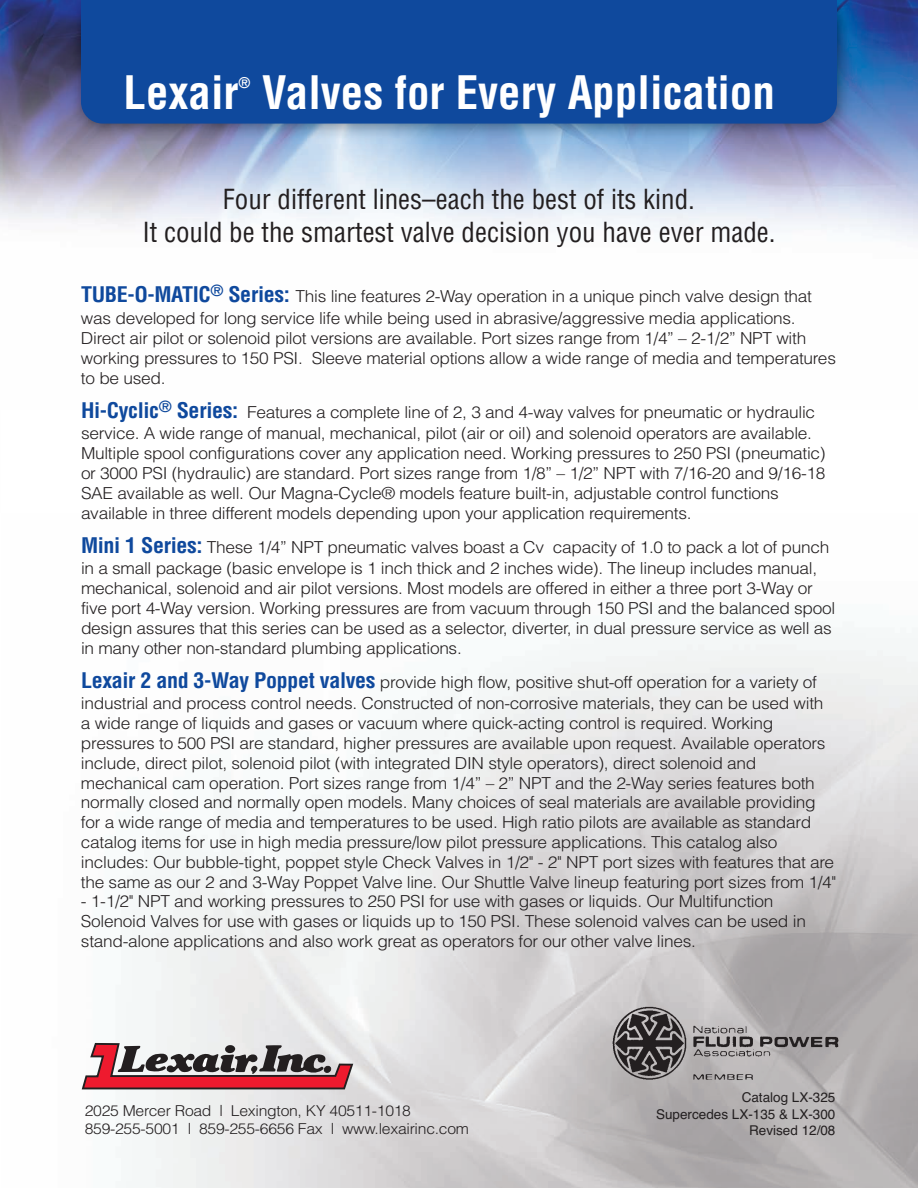
<style>
.page{position:relative;width:918px;height:1188px;background:#fff}
.page>*{position:absolute;margin:0;border:0;box-sizing:border-box;transform-origin:0 0}
.t1{font:700 condensed 45px "Helvetica";color:#fff}
.t2{font:condensed 27px/32.4px "Helvetica";color:#231f20;text-align:center}
.t3{font:300 16.5px/19.8px "Helvetica";letter-spacing:-.02em;color:#231f20;scale:1.05 1}
.t4{font:300 15px/18px "Helvetica";letter-spacing:-.02em;color:#231f20;scale:1.05 1}
.t5{font:700 condensed 14.4px "Helvetica";color:#fff}
.t6{font:13.5px/16.2px "Helvetica";color:#231f20;text-align:right}
.s1{font-weight:700;font-stretch:condensed;font-size:21px;color:#0f499d}
</style>
<div class="page">
<img style="left:0;top:0;width:918px;height:1188px">
<img style="left:1px;top:411px;width:917px;height:102px">
<svg style="left:81px;top:1043px;width:273px;height:47px"></svg>
<img style="left:601px;top:1001px;width:245px;height:87px">
<img style="left:66px;top:0;width:791px;height:143px">
<div style="left:81px;top:1px;width:756px;height:123px;background:#0f499d;border-radius:22px"></div>
<div style="left:81px;top:0;width:756px;height:55px;background:#0f499d"></div>
<h1 class="t1" style="left:124px;top:67px;width:116px">Lexair</h1>
<p class="t5" style="left:239px;top:75px;width:13px">®</p>
<h1 class="t1" style="left:262px;top:67px;width:515px">Valves for Every Application</h1>
<h2 class="t2" style="left:142px;top:184px;width:635px">Four different lines–each the best of its kind.<br>It could be the smartest valve decision you have ever made.</h2>
<p class="t3" style="left:81px;top:284px;width:698px;line-height:22.6px"><span class="s1">TUBE-O-MATIC</span><sup>®</sup> <span class="s1">Series:</span> This line features 2-Way operation in a unique pinch valve design that was developed for long service life while being used in abrasive/aggressive media applications.</p>
<p class="t3" style="left:81px;top:328px;width:721px">Direct air pilot or solenoid pilot versions are available. Port sizes range from 1/4” – 2-1/2” NPT with working pressures to 150 PSI. Sleeve material options allow a wide range of media and temperatures to be used.</p>
<p class="t3" style="left:81px;top:402px;width:701px;line-height:21.3px"><span class="s1">Hi-Cyclic</span><sup>®</sup> <span class="s1">Series:</span> Features a complete line of 2, 3 and 4-way valves for pneumatic or hydraulic service. A wide range of manual, mechanical, pilot (air or oil) and solenoid operators are available.</p>
<p class="t3" style="left:81px;top:444px;width:711px">Multiple spool configurations cover any application need. Working pressures to 250 PSI (pneumatic) or 3000 PSI (hydraulic) are standard. Port sizes range from 1/8” – 1/2” NPT with 7/16-20 and 9/16-18<br>SAE available as well. Our Magna-Cycle® models feature built-in, adjustable control functions available in three different models depending upon your application requirements.</p>
<p class="t3" style="left:81px;top:537px;width:714px;line-height:21.3px"><span class="s1">Mini 1 Series:</span> These 1/4” NPT pneumatic valves boast a Cv capacity of 1.0 to pack a lot of punch in a small package (basic envelope is 1 inch thick and 2 inches wide). The lineup includes manual,</p>
<p class="t3" style="left:81px;top:579px;width:720px">mechanical, solenoid and air pilot versions. Most models are offered in either a three port 3-Way or five port 4-Way version. Working pressures are from vacuum through 150 PSI and the balanced spool design assures that this series can be used as a selector, diverter, in dual pressure service as well as in many other non-standard plumbing applications.</p>
<p class="t3" style="left:81px;top:672px;width:709px;line-height:21.3px"><span class="s1">Lexair 2 and 3-Way Poppet valves</span> provide high flow, positive shut-off operation for a variety of industrial and process control needs. Constructed of non-corrosive materials, they can be used with</p>
<p class="t3" style="left:81px;top:714px;width:721px">a wide range of liquids and gases or vacuum where quick-acting control is required. Working pressures to 500 PSI are standard, higher pressures are available upon request. Available operators include, direct pilot, solenoid pilot (with integrated DIN style operators), direct solenoid and mechanical cam operation. Port sizes range from 1/4” – 2” NPT and the 2-Way series features both normally closed and normally open models. Many choices of seal materials are available providing for a wide range of media and temperatures to be used. High ratio pilots are available as standard catalog items for use in high media pressure/low pilot pressure applications. This catalog also includes: Our bubble-tight, poppet style Check Valves in 1/2" - 2" NPT port sizes with features that are the same as our 2 and 3-Way Poppet Valve line. Our Shuttle Valve lineup featuring port sizes from 1/4"</p>
<p class="t3" style="left:81px;top:892px;width:692px">- 1-1/2" NPT and working pressures to 250 PSI for use with gases or liquids. Our Multifunction<br>Solenoid Valves for use with gases or liquids up to 150 PSI. These solenoid valves can be used in stand-alone applications and also work great as operators for our other valve lines.</p>
<p class="t4" style="left:85px;top:1101px;width:367px">2025 Mercer Road | Lexington, KY 40511-1018<br>859-255-5001 | 859-255-6656 Fax | www.lexairinc.com</p>
<p class="t6" style="left:656px;top:1090px;width:181px">Catalog LX-325<br>Supercedes LX-135 &amp; LX-300<br>Revised 12/08</p>
</div>
